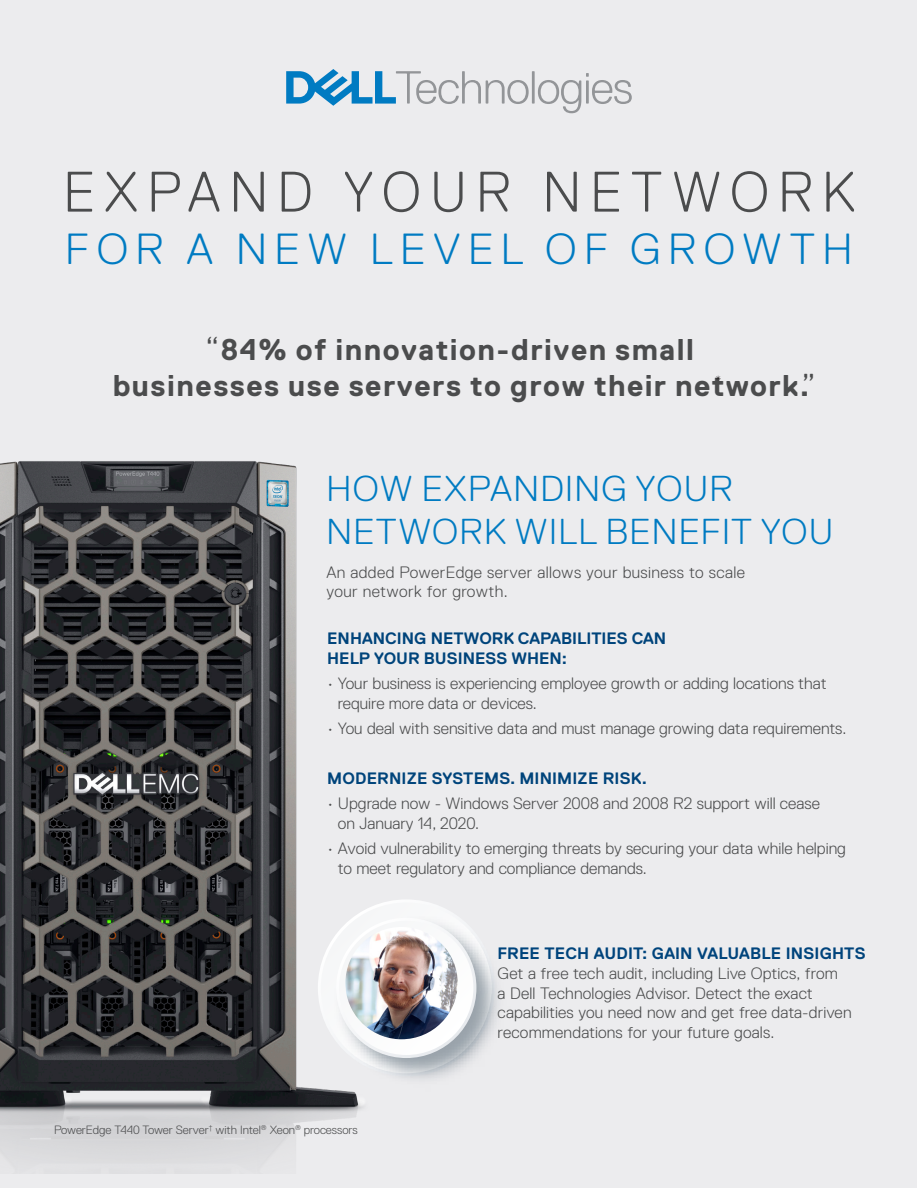
<style>
.page{position:relative;width:918px;height:1188px;background:#fff}
.page>*{position:absolute;margin:0;border:0;box-sizing:border-box;transform-origin:0 0}
.t1{font:300 57px "Dell Replica";letter-spacing:.17em;color:#4b4c4d;scale:.95 1}
.Issue_Headline{font:300 43.5px "Dell Replica";letter-spacing:.17em;color:#007bc2}
.Issue_Headline-2{font:300 36px/43.2px "Dell Replica";letter-spacing:.035em;color:#007bc2}
.footer_copy{font:300 36px "Dell Replica";color:#4b4c4d}
.Issue_Headline-3{font:700 30px/36px "Dell Replica";letter-spacing:.05em;color:#4b4c4d;text-align:center}
.Subheads_red{font:300 16.5px/19.8px "Dell Replica";color:#4b4c4d}
.footer_copy-2{font:300 16.5px/19.8px "Dell Replica";letter-spacing:.01em;color:#4b4c4d}
.Subheads_red-2{font:700 16.5px/19.8px "Dell Replica";color:#00447b}
.footer_copy-3{font:700 16.5px "Dell Replica";letter-spacing:.01em;color:#00447c}
.subs{font:700 16.5px "Dell Replica";letter-spacing:.01em;color:#00447b}
.t2{font:300 12px "Dell Replica";letter-spacing:-.005em;color:#4b4c4d}
.footer_copy-4{font:300 12px "Dell Replica";color:#231f20}
</style>
<div class="page">
<div style="left:0;top:0;width:916px;height:1188px;background:#ececee"></div>
<img style="left:0;top:461px;width:363px;height:712px">
<div style="left:321px;top:902px;width:171px;height:171px;background:#f7f7f8;border-radius:85px"></div>
<svg style="left:329px;top:910px;width:169px;height:182px"></svg>
<svg style="left:336px;top:918px;width:140px;height:140px"></svg>
<div style="left:339px;top:921px;width:134px;height:134px;background:#fdfdfd;border-radius:67px"></div>
<svg style="left:286px;top:69px;width:346px;height:44px"></svg>
<img style="left:345px;top:927px;width:113px;height:112px">
<p class="t1" style="left:63px;top:160px;width:835px">EXPAND YOUR NETWORK</p>
<p class="Issue_Headline" style="left:65px;top:225px;width:789px">FOR A NEW LEVEL OF GROWTH</p>
<p class="footer_copy" style="left:205px;top:329px;width:16px">“</p>
<p class="Issue_Headline-3" style="left:113px;top:331px;width:698px">84% of innovation-driven small<br>businesses use servers to grow their network.</p>
<p class="footer_copy" style="left:801px;top:366px;width:16px">”</p>
<p class="footer_copy-4" style="left:715px;top:373px;width:9px">*</p>
<p class="Issue_Headline-2" style="left:327px;top:467px;width:508px">HOW EXPANDING YOUR<br>NETWORK WILL BENEFIT YOU</p>
<p class="footer_copy-2" style="left:326px;top:562px;width:420px">An added PowerEdge server allows your business to scale your network for growth.</p>
<p class="Subheads_red-2" style="left:327px;top:628px;width:341px">ENHANCING NETWORK CAPABILITIES CAN<br>HELP YOUR BUSINESS WHEN:</p>
<p class="Subheads_red" style="left:338px;top:673px;width:490px;text-indent:-11px">• Your business is experiencing employee growth or adding locations that require more data or devices.</p>
<p class="Subheads_red" style="left:327px;top:718px;width:521px">• You deal with sensitive data and must manage growing data requirements.</p>
<p class="subs" style="left:327px;top:769px;width:321px">MODERNIZE SYSTEMS. MINIMIZE RISK.</p>
<p class="Subheads_red" style="left:338px;top:794px;width:483px;text-indent:-11px">• Upgrade now - Windows Server 2008 and 2008 R2 support will cease on January 14, 2020.</p>
<p class="Subheads_red" style="left:338px;top:839px;width:510px;text-indent:-11px">• Avoid vulnerability to emerging threats by securing your data while helping to meet regulatory and compliance demands.</p>
<p class="t2" style="left:54px;top:1123px;width:305px">PowerEdge T440 Tower Server<sup>†</sup> with Intel<sup>®</sup> Xeon<sup>®</sup> processors</p>
<p class="footer_copy-3" style="left:498px;top:944px;width:370px">FREE TECH AUDIT: GAIN VALUABLE INSIGHTS</p>
<p class="footer_copy-2" style="left:498px;top:963px;width:356px">Get a free tech audit, including Live Optics, from<br>a Dell Technologies Advisor. Detect the exact capabilities you need now and get free data-driven recommendations for your future goals.</p>
</div>
